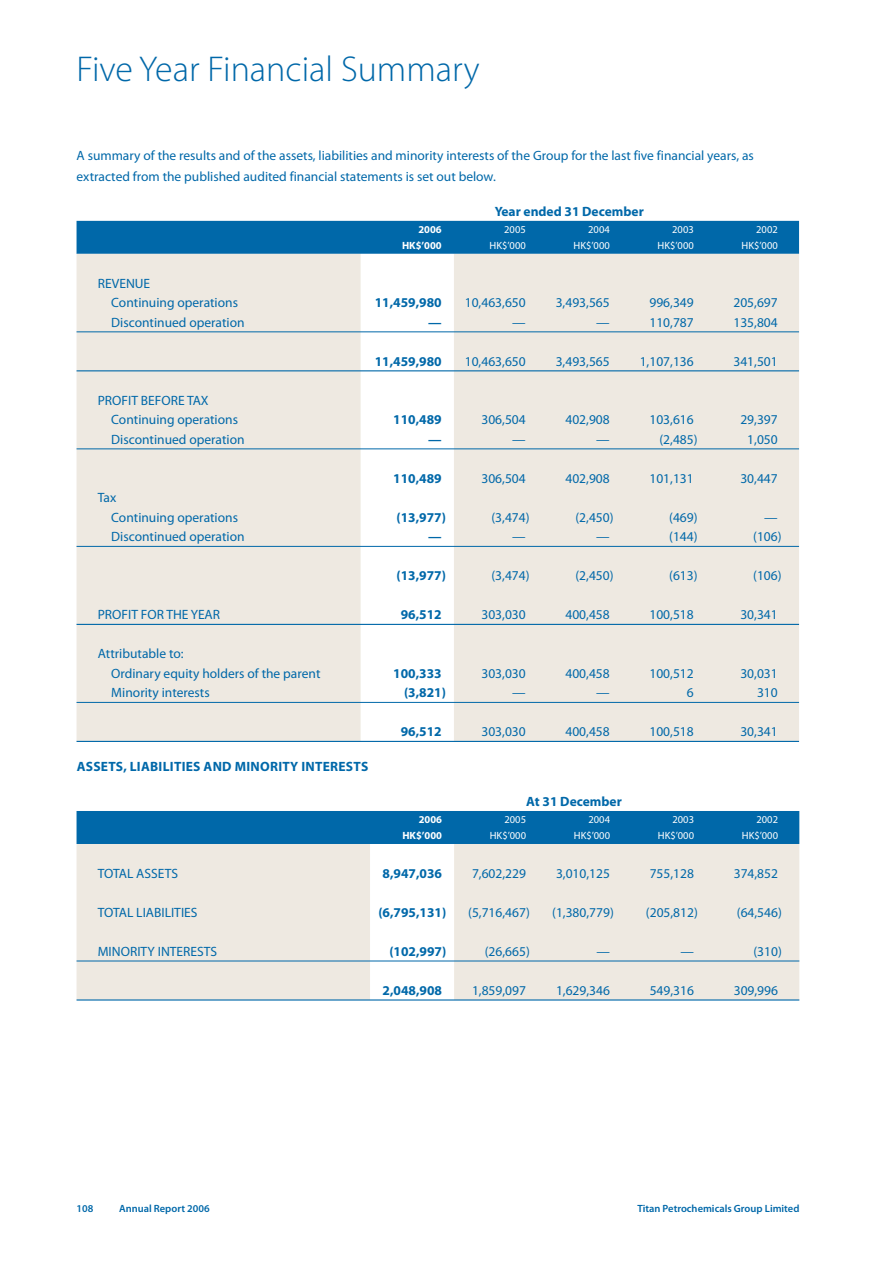
<style>
.page{position:relative;width:893px;height:1263px;background:#fff}
.page>*{position:absolute;margin:0;border:0;box-sizing:border-box;transform-origin:0 0}
.t1{font:300 36px "Myriad Pro";color:#0068a9}
.t2{font:13.5px/19.5px "Myriad Pro";color:#0068a9}
.t3{font:700 13.5px "Myriad Pro";color:#0068a9}
.t4{font:700 13.5px "Myriad Pro";letter-spacing:.02em;color:#0068a9}
.t5{font:10.5px "Myriad Pro";color:#fff}
.t6{font:600 10.5px "Myriad Pro";color:#0068a9}
.t7{font:700 10.5px "Myriad Pro";color:#fff}
</style>
<div class="page">
<div style="left:77px;top:221px;width:722px;height:33px;background:#0068a9"></div>
<div style="left:77px;top:254px;width:722px;height:487px;background:#eee9e1"></div>
<svg style="left:361px;top:254px;width:93px;height:487px"></svg>
<hr style="left:77px;top:332px;width:722px;height:1px;background:#0068a9">
<hr style="left:77px;top:370px;width:722px;height:1px;background:#0068a9">
<hr style="left:77px;top:449px;width:722px;height:1px;background:#0068a9">
<hr style="left:77px;top:546px;width:722px;height:1px;background:#0068a9">
<hr style="left:77px;top:624px;width:722px;height:1px;background:#0068a9">
<hr style="left:77px;top:702px;width:722px;height:1px;background:#0068a9">
<hr style="left:77px;top:741px;width:722px;height:1px;background:#0068a9">
<svg style="left:77px;top:811px;width:722px;height:188px;background:#c5d3d9"></svg>
<hr style="left:77px;top:961px;width:722px;height:1px;background:#0068a9">
<hr style="left:77px;top:999px;width:722px;height:1px;background:#0068a9">
<h1 class="t1" style="left:77px;top:55px;width:405px">Five Year Financial Summary</h1>
<p class="t2" style="left:77px;top:146px;width:679px;line-height:21px">A summary of the results and of the assets, liabilities and minority interests of the Group for the last five financial years, as extracted from the published audited financial statements is set out below.</p>
<p class="t3" style="left:495px;top:206px;width:151px">Year ended 31 December</p>
<p class="t7" style="left:418px;top:225px;width:25px">2006</p>
<p class="t5" style="left:504px;top:225px;width:23px">2005</p>
<p class="t5" style="left:588px;top:225px;width:23px">2004</p>
<p class="t5" style="left:672px;top:225px;width:23px">2003</p>
<p class="t5" style="left:756px;top:225px;width:23px">2002</p>
<p class="t7" style="left:402px;top:242px;width:41px">HK$’000</p>
<p class="t5" style="left:489px;top:242px;width:38px">HK$’000</p>
<p class="t5" style="left:573px;top:242px;width:38px">HK$’000</p>
<p class="t5" style="left:657px;top:242px;width:38px">HK$’000</p>
<p class="t5" style="left:741px;top:242px;width:38px">HK$’000</p>
<p class="t2" style="left:111px;top:274px;width:128px;text-indent:-14px">REVENUE<br>Continuing operations</p>
<p class="t3" style="left:375px;top:297px;width:68px">11,459,980</p>
<p class="t2" style="left:465px;top:294px;width:62px">10,463,650</p>
<p class="t2" style="left:556px;top:294px;width:56px">3,493,565</p>
<p class="t2" style="left:649px;top:294px;width:46px">996,349</p>
<p class="t2" style="left:733px;top:294px;width:46px">205,697</p>
<p class="t2" style="left:111px;top:313px;width:135px">Discontinued operation</p>
<p class="t3" style="left:428px;top:317px;width:15px">—</p>
<p class="t2" style="left:512px;top:313px;width:15px">—</p>
<p class="t2" style="left:596px;top:313px;width:15px">—</p>
<p class="t2" style="left:649px;top:313px;width:46px">110,787</p>
<p class="t2" style="left:733px;top:313px;width:46px">135,804</p>
<p class="t3" style="left:375px;top:356px;width:68px">11,459,980</p>
<p class="t2" style="left:465px;top:352px;width:62px">10,463,650</p>
<p class="t2" style="left:556px;top:352px;width:56px">3,493,565</p>
<p class="t2" style="left:640px;top:352px;width:56px">1,107,136</p>
<p class="t2" style="left:733px;top:352px;width:46px">341,501</p>
<p class="t2" style="left:111px;top:391px;width:128px;text-indent:-14px">PROFIT BEFORE TAX<br>Continuing operations</p>
<p class="t3" style="left:393px;top:414px;width:50px">110,489</p>
<p class="t2" style="left:481px;top:411px;width:46px">306,504</p>
<p class="t2" style="left:565px;top:411px;width:46px">402,908</p>
<p class="t2" style="left:649px;top:411px;width:46px">103,616</p>
<p class="t2" style="left:740px;top:411px;width:39px">29,397</p>
<p class="t2" style="left:111px;top:430px;width:135px">Discontinued operation</p>
<p class="t3" style="left:428px;top:434px;width:15px">—</p>
<p class="t2" style="left:512px;top:430px;width:15px">—</p>
<p class="t2" style="left:596px;top:430px;width:15px">—</p>
<p class="t2" style="left:659px;top:430px;width:40px">(2,485)</p>
<p class="t2" style="left:747px;top:430px;width:32px">1,050</p>
<p class="t3" style="left:393px;top:473px;width:50px">110,489</p>
<p class="t2" style="left:481px;top:469px;width:46px">306,504</p>
<p class="t2" style="left:565px;top:469px;width:46px">402,908</p>
<p class="t2" style="left:649px;top:469px;width:46px">101,131</p>
<p class="t2" style="left:740px;top:469px;width:39px">30,447</p>
<p class="t2" style="left:111px;top:489px;width:128px;text-indent:-14px">Tax<br>Continuing operations</p>
<p class="t3" style="left:397px;top:512px;width:51px">(13,977)</p>
<p class="t2" style="left:491px;top:508px;width:40px">(3,474)</p>
<p class="t2" style="left:575px;top:508px;width:40px">(2,450)</p>
<p class="t2" style="left:669px;top:508px;width:30px">(469)</p>
<p class="t2" style="left:764px;top:508px;width:15px">—</p>
<p class="t2" style="left:111px;top:528px;width:135px">Discontinued operation</p>
<p class="t3" style="left:428px;top:531px;width:15px">—</p>
<p class="t2" style="left:512px;top:528px;width:15px">—</p>
<p class="t2" style="left:596px;top:528px;width:15px">—</p>
<p class="t2" style="left:669px;top:528px;width:30px">(144)</p>
<p class="t2" style="left:753px;top:528px;width:30px">(106)</p>
<p class="t3" style="left:397px;top:570px;width:51px">(13,977)</p>
<p class="t2" style="left:491px;top:567px;width:40px">(3,474)</p>
<p class="t2" style="left:575px;top:567px;width:40px">(2,450)</p>
<p class="t2" style="left:669px;top:567px;width:30px">(613)</p>
<p class="t2" style="left:753px;top:567px;width:30px">(106)</p>
<p class="t2" style="left:98px;top:606px;width:124px">PROFIT FOR THE YEAR</p>
<p class="t3" style="left:401px;top:609px;width:42px">96,512</p>
<p class="t2" style="left:481px;top:606px;width:46px">303,030</p>
<p class="t2" style="left:565px;top:606px;width:46px">400,458</p>
<p class="t2" style="left:649px;top:606px;width:46px">100,518</p>
<p class="t2" style="left:740px;top:606px;width:39px">30,341</p>
<p class="t2" style="left:111px;top:645px;width:211px;text-indent:-14px">Attributable to:<br>Ordinary equity holders of the parent</p>
<p class="t3" style="left:393px;top:668px;width:50px">100,333</p>
<p class="t2" style="left:481px;top:664px;width:46px">303,030</p>
<p class="t2" style="left:565px;top:664px;width:46px">400,458</p>
<p class="t2" style="left:649px;top:664px;width:46px">100,512</p>
<p class="t2" style="left:740px;top:664px;width:39px">30,031</p>
<p class="t2" style="left:111px;top:684px;width:100px">Minority interests</p>
<p class="t3" style="left:404px;top:687px;width:43px">(3,821)</p>
<p class="t2" style="left:512px;top:684px;width:15px">—</p>
<p class="t2" style="left:596px;top:684px;width:15px">—</p>
<p class="t2" style="left:687px;top:684px;width:8px">6</p>
<p class="t2" style="left:757px;top:684px;width:22px">310</p>
<p class="t3" style="left:401px;top:726px;width:42px">96,512</p>
<p class="t2" style="left:481px;top:723px;width:46px">303,030</p>
<p class="t2" style="left:565px;top:723px;width:46px">400,458</p>
<p class="t2" style="left:649px;top:723px;width:46px">100,518</p>
<p class="t2" style="left:740px;top:723px;width:39px">30,341</p>
<p class="t4" style="left:77px;top:762px;width:293px">ASSETS, LIABILITIES AND MINORITY INTERESTS</p>
<p class="t3" style="left:526px;top:796px;width:97px">At 31 December</p>
<p class="t7" style="left:419px;top:815px;width:25px">2006</p>
<p class="t5" style="left:504px;top:815px;width:23px">2005</p>
<p class="t5" style="left:588px;top:815px;width:23px">2004</p>
<p class="t5" style="left:672px;top:815px;width:23px">2003</p>
<p class="t5" style="left:756px;top:815px;width:23px">2002</p>
<p class="t7" style="left:402px;top:832px;width:41px">HK$’000</p>
<p class="t5" style="left:490px;top:832px;width:38px">HK$’000</p>
<p class="t5" style="left:574px;top:832px;width:38px">HK$’000</p>
<p class="t5" style="left:658px;top:832px;width:38px">HK$’000</p>
<p class="t5" style="left:742px;top:832px;width:38px">HK$’000</p>
<p class="t2" style="left:98px;top:864px;width:82px">TOTAL ASSETS</p>
<p class="t3" style="left:383px;top:868px;width:61px">8,947,036</p>
<p class="t2" style="left:472px;top:864px;width:56px">7,602,229</p>
<p class="t2" style="left:556px;top:864px;width:56px">3,010,125</p>
<p class="t2" style="left:650px;top:864px;width:46px">755,128</p>
<p class="t2" style="left:734px;top:864px;width:46px">374,852</p>
<p class="t2" style="left:98px;top:903px;width:101px">TOTAL LIABILITIES</p>
<p class="t3" style="left:378px;top:907px;width:69px">(6,795,131)</p>
<p class="t2" style="left:468px;top:903px;width:63px">(5,716,467)</p>
<p class="t2" style="left:552px;top:903px;width:63px">(1,380,779)</p>
<p class="t2" style="left:646px;top:903px;width:54px">(205,812)</p>
<p class="t2" style="left:737px;top:903px;width:47px">(64,546)</p>
<p class="t2" style="left:98px;top:942px;width:121px">MINORITY INTERESTS</p>
<p class="t3" style="left:389px;top:946px;width:58px">(102,997)</p>
<p class="t2" style="left:485px;top:942px;width:47px">(26,665)</p>
<p class="t2" style="left:597px;top:942px;width:15px">—</p>
<p class="t2" style="left:681px;top:942px;width:15px">—</p>
<p class="t2" style="left:753px;top:942px;width:30px">(310)</p>
<p class="t3" style="left:383px;top:985px;width:61px">2,048,908</p>
<p class="t2" style="left:472px;top:981px;width:56px">1,859,097</p>
<p class="t2" style="left:556px;top:981px;width:56px">1,629,346</p>
<p class="t2" style="left:650px;top:981px;width:46px">549,316</p>
<p class="t2" style="left:734px;top:981px;width:46px">309,996</p>
<p class="t6" style="left:77px;top:1204px;width:18px">108</p>
<p class="t6" style="left:119px;top:1204px;width:92px">Annual Report 2006</p>
<p class="t6" style="left:637px;top:1204px;width:164px">Titan Petrochemicals Group Limited</p>
</div>
